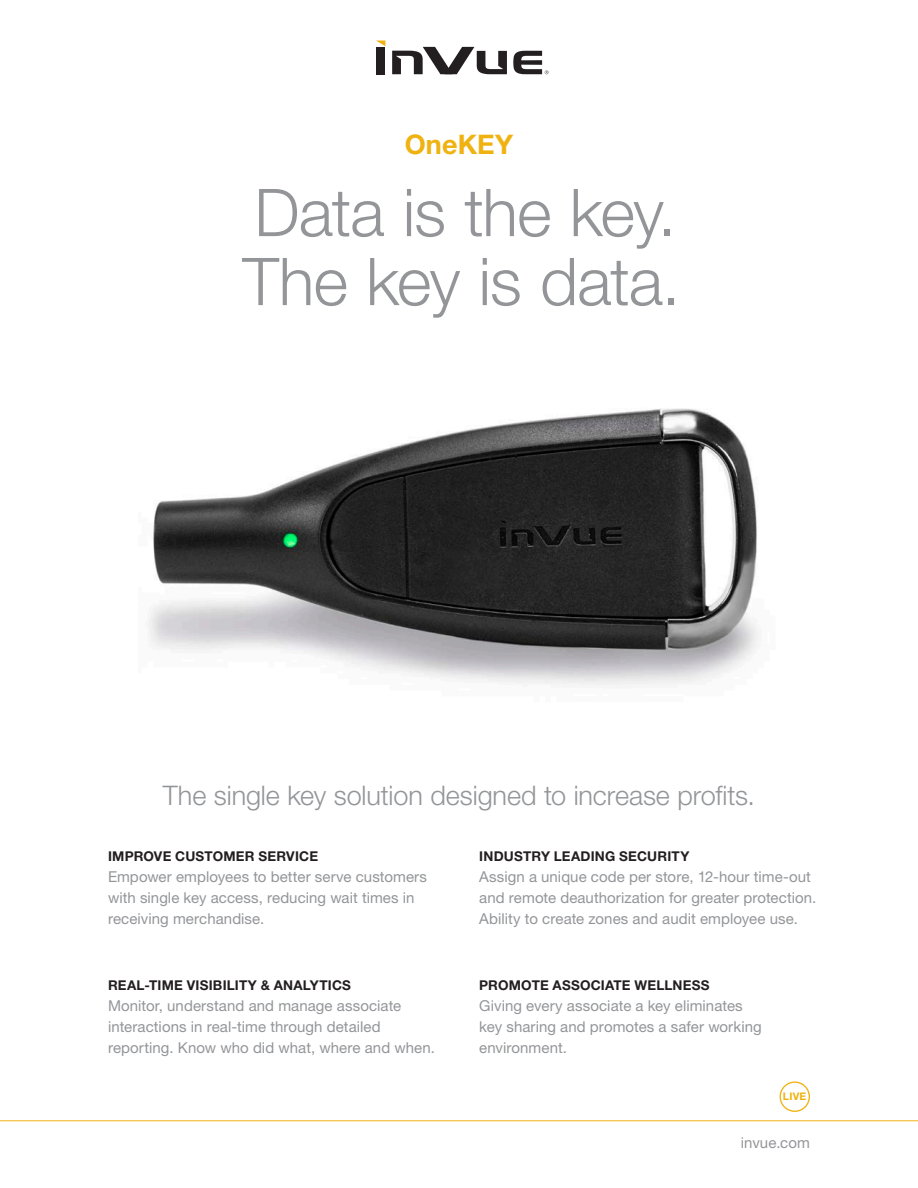
<style>
.page{position:relative;width:918px;height:1188px;background:#fff}
.page>*{position:absolute;margin:0;border:0;box-sizing:border-box;transform-origin:0 0}
.Subheading{font:300 66px/69px "Helvetica Neue LT Std";letter-spacing:-.015em;color:#939598}
.t1{font:300 27px "Helvetica Neue LT Std";letter-spacing:-.005em;color:#939598}
.t2{font:700 27px "Helvetica Neue LT Std";letter-spacing:.005em;color:#efb211}
.t3{font:15px/21px "Helvetica Neue LT Std";letter-spacing:.005em;color:#939598}
.t4{font:700 13.5px "Helvetica Neue LT Std";letter-spacing:.015em;color:#231f20}
.t5{font:700 10.5px "Helvetica Neue LT Std";color:#efb211}
</style>
<div class="page">
<div style="left:376px;top:47px;width:9px;height:27px;background:#231f20"></div>
<svg style="left:392px;top:47px;width:115px;height:27px"></svg>
<svg style="left:376px;top:40px;width:9px;height:6px"></svg>
<svg style="left:513px;top:51px;width:36px;height:23px"></svg>
<img style="left:148px;top:408px;width:610px;height:277px">
<hr style="left:0;top:1121px;width:918px;height:1px;background:#efb211">
<div style="left:780px;top:1081px;width:30px;height:31px;border:1px solid #efb211;border-radius:50%"></div>
<p class="t2" style="left:405px;top:128px;width:110px">OneKEY</p>
<p class="Subheading" style="left:242px;top:177px;width:440px">Data is the key.<br>The key is data.</p>
<p class="t1" style="left:163px;top:779px;width:594px">The single key solution designed to increase profits.</p>
<p class="t4" style="left:108px;top:848px;width:212px">IMPROVE CUSTOMER SERVICE</p>
<p class="t3" style="left:108px;top:866px;width:321px">Empower employees to better serve customers</p>
<p class="t3" style="left:108px;top:887px;width:308px">with single key access, reducing wait times in receiving merchandise.</p>
<p class="t4" style="left:108px;top:977px;width:245px">REAL-TIME VISIBILITY &amp; ANALYTICS</p>
<p class="t3" style="left:108px;top:995px;width:328px">Monitor, understand and manage associate interactions in real-time through detailed reporting. Know who did what, where and when.</p>
<p class="t4" style="left:479px;top:848px;width:212px">INDUSTRY LEADING SECURITY</p>
<p class="t3" style="left:479px;top:866px;width:339px">Assign a unique code per store, 12-hour time-out and remote deauthorization for greater protection.<br>Ability to create zones and audit employee use.</p>
<p class="t4" style="left:479px;top:977px;width:232px">PROMOTE ASSOCIATE WELLNESS</p>
<p class="t3" style="left:479px;top:995px;width:284px">Giving every associate a key eliminates key sharing and promotes a safer working environment.</p>
<p class="t5" style="left:783px;top:1090px;width:25px">LIVE</p>
<p class="t3" style="left:741px;top:1131px;width:71px">invue.com</p>
</div>
